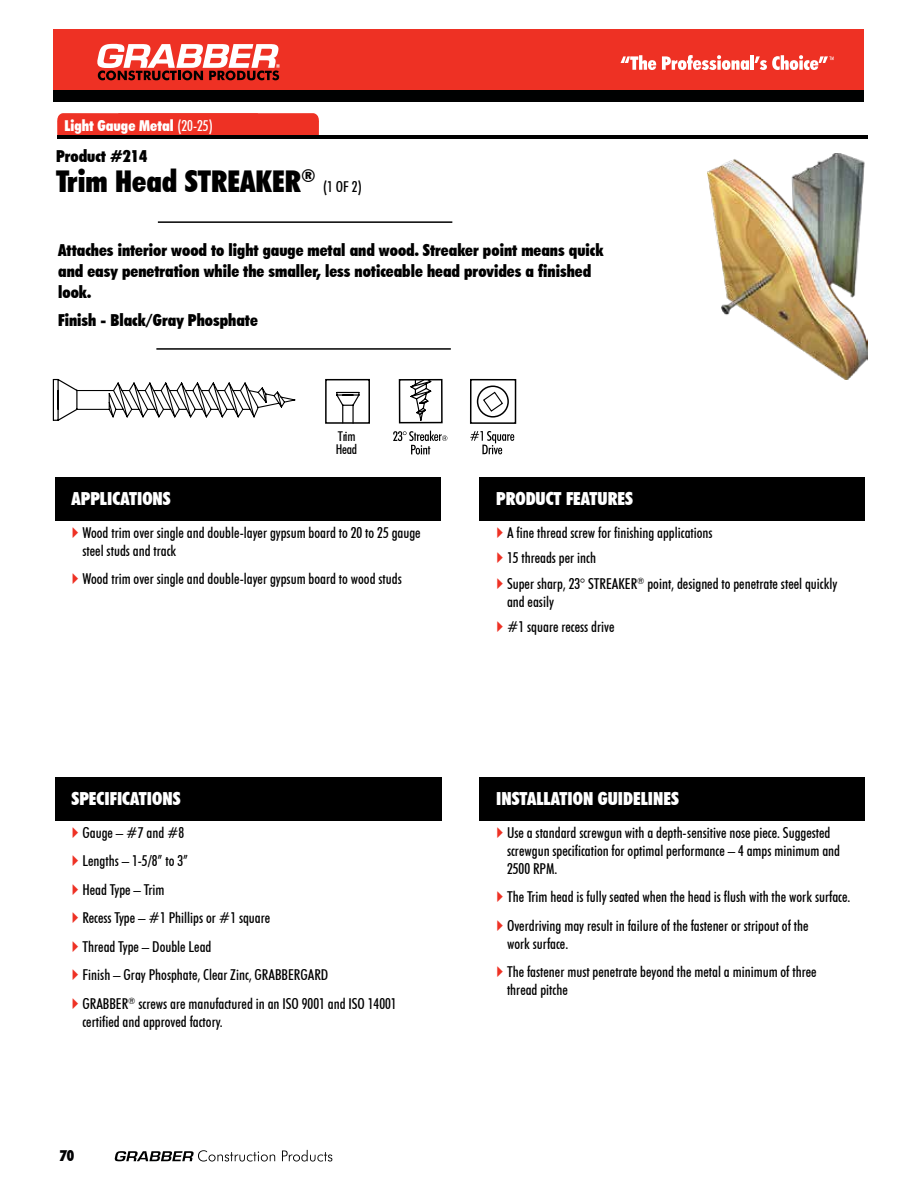
<style>
.page{position:relative;width:918px;height:1188px;background:#fff}
.page>*{position:absolute;margin:0;border:0;box-sizing:border-box;transform-origin:0 0}
.t1{font:900 condensed 30px "Futura BT";color:#000}
.t2{font:900 condensed 18px "Futura BT";color:#fff}
.t3{font:900 condensed 16.5px/21px "Futura BT";color:#000}
.t4{font:500 condensed 15px/28.5px "Futura BT";color:#000}
.t5{font:900 condensed 15px "Futura BT";color:#fff}
.t6{font:900 condensed 15px "Futura BT";color:#020203}
.t7{font:500 condensed 13.5px/13.5px "Futura BT";letter-spacing:-.025em;color:#000}
.s1{font-weight:500}
</style>
<div class="page">
<svg style="left:114px;top:1150px;width:218px;height:12px"></svg>
<div style="left:53px;top:42px;width:811px;height:60px;background:#000101"></div>
<div style="left:53px;top:29px;width:811px;height:60px;background:#ee3124"></div>
<svg style="left:621px;top:55px;width:35px;height:15px"></svg>
<svg style="left:662px;top:55px;width:87px;height:15px"></svg>
<hr style="left:751px;top:55px;width:3px;height:15px;background:#fff">
<svg style="left:755px;top:55px;width:79px;height:15px"></svg>
<svg style="left:97px;top:44px;width:183px;height:36px"></svg>
<div style="left:57px;top:113px;width:262px;height:22px;background:#ee3124"></div>
<hr style="left:57px;top:135px;width:810px;height:4px;background:#000">
<div style="left:55px;top:477px;width:385px;height:43px;background:#000"></div>
<div style="left:55px;top:777px;width:387px;height:43px;background:#000"></div>
<div style="left:480px;top:477px;width:385px;height:43px;background:#000"></div>
<div style="left:480px;top:777px;width:385px;height:43px;background:#000"></div>
<hr style="left:158px;top:221px;width:294px;height:2px;background:#000">
<hr style="left:156px;top:348px;width:295px;height:2px;background:#000">
<img style="left:707px;top:153px;width:161px;height:227px">
<svg style="left:470px;top:431px;width:44px;height:23px"></svg>
<div style="left:470px;top:379px;width:46px;height:45px;border:2px solid #000"></div>
<div style="left:477px;top:386px;width:32px;height:32px;border:2px solid #000;border-radius:50%"></div>
<svg style="left:482px;top:391px;width:22px;height:22px"></svg>
<svg style="left:393px;top:431px;width:54px;height:24px"></svg>
<div style="left:399px;top:379px;width:44px;height:44px;border:2px solid #000"></div>
<svg style="left:409px;top:379px;width:23px;height:43px"></svg>
<svg style="left:52px;top:378px;width:244px;height:43px"></svg>
<div style="left:325px;top:379px;width:45px;height:45px;border:2px solid #000"></div>
<svg style="left:335px;top:391px;width:26px;height:33px"></svg>
<p class="t5" style="left:64px;top:116px;width:150px">Light Gauge Metal <span class="s1">(20-25)</span></p>
<p class="t3" style="left:56px;top:146px;width:93px">Product #214</p>
<h1 class="t1" style="left:56px;top:163px;width:261px">Trim Head STREAKER<sup>®</sup></h1>
<p class="t4" style="left:323px;top:173px;width:40px">(1 OF 2)</p>
<p class="t3" style="left:58px;top:239px;width:547px">Attaches interior wood to light gauge metal and wood. Streaker point means quick and easy penetration while the smaller, less noticeable head provides a finished look.</p>
<p class="t3" style="left:58px;top:310px;width:201px">Finish - Black/Gray Phosphate</p>
<p class="t7" style="left:336px;top:429px;width:23px">Trim<br>Head</p>
<p class="t2" style="left:72px;top:488px;width:101px">APPLICATIONS</p>
<p class="t4" style="left:83px;top:523px;width:340px;line-height:18px">Wood trim over single and double-layer gypsum board to 20 to 25 gauge steel studs and track</p>
<p class="t4" style="left:83px;top:565px;width:321px">Wood trim over single and double-layer gypsum board to wood studs</p>
<p class="t2" style="left:72px;top:788px;width:110px">SPECIFICATIONS</p>
<p class="t4" style="left:83px;top:818px;width:316px">Gauge – #7 and #8<br>Lengths – 1-5/8” to 3”<br>Head Type – Trim<br>Recess Type – #1 Phillips or #1 square<br>Thread Type – Double Lead<br>Finish – Gray Phosphate, Clear Zinc, GRABBERGARD<br>GRABBER<sup>®</sup> screws are manufactured in an ISO 9001 and ISO 14001</p>
<p class="t4" style="left:82px;top:1007px;width:142px">certified and approved factory.</p>
<p class="t6" style="left:60px;top:1146px;width:16px">70</p>
<p class="t2" style="left:496px;top:488px;width:138px">PRODUCT FEATURES</p>
<p class="t4" style="left:507px;top:520px;width:332px;line-height:25.5px">A fine thread screw for finishing applications<br>15 threads per inch<br>Super sharp, 23° STREAKER<sup>®</sup> point, designed to penetrate steel quickly</p>
<p class="t4" style="left:507px;top:589px;width:109px;line-height:25.5px">and easily<br>#1 square recess drive</p>
<p class="t2" style="left:496px;top:788px;width:184px">INSTALLATION GUIDELINES</p>
<p class="t4" style="left:507px;top:823px;width:335px;line-height:18px">Use a standard screwgun with a depth-sensitive nose piece. Suggested screwgun specification for optimal performance – 4 amps minimum and<br>2500 RPM.</p>
<p class="t4" style="left:507px;top:883px;width:345px">The Trim head is fully seated when the head is flush with the work surface.<br>Overdriving may result in failure of the fastener or stripout of the</p>
<p class="t4" style="left:507px;top:929px;width:311px">work surface.<br>The fastener must penetrate beyond the metal a minimum of three</p>
<p class="t4" style="left:507px;top:976px;width:62px">thread pitche</p>
</div>
